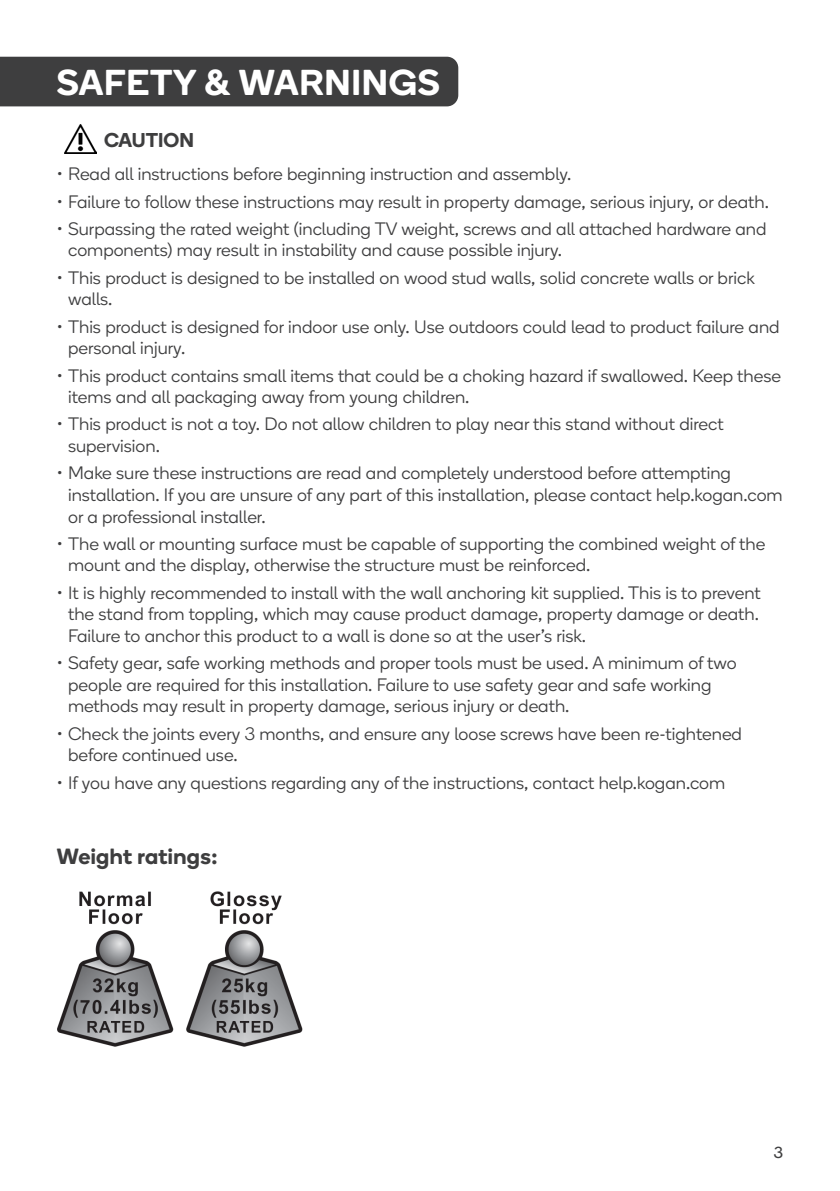
<style>
.page{position:relative;width:840px;height:1191px;background:#fff}
.page>*{position:absolute;margin:0;border:0;box-sizing:border-box;transform-origin:0 0}
.Strip_heading{font:600 36px "Boing";letter-spacing:.02em;color:#fff}
.Copy_-_Subheadings{font:600 22px "Boing";letter-spacing:.02em;color:#3e3e3f}
.Warning_-_Big_bold{font:600 20px "Boing";color:#3e3e3f}
.t1{font:300 18px/21.6px "Boing";color:#3e3e3f}
.t2{font:16px "Boing";color:#3e3e3f}
</style>
<div class="page">
<div style="left:0;top:57px;width:458px;height:49px;background:#3e3e3f"></div>
<img style="left:65px;top:125px;width:31px;height:28px">
<img style="left:57px;top:891px;width:246px;height:156px">
<p class="Strip_heading" style="left:57px;top:58px;width:384px">SAFETY &amp; WARNINGS</p>
<p class="Warning_-_Big_bold" style="left:104px;top:127px;width:91px">CAUTION</p>
<p class="t1" style="left:57px;top:163px;width:516px">• Read all instructions before beginning instruction and assembly.</p>
<p class="t1" style="left:57px;top:190px;width:713px">• Failure to follow these instructions may result in property damage, serious injury, or death.</p>
<p class="t1" style="left:68px;top:218px;width:699px;text-indent:-11px">• Surpassing the rated weight (including TV weight, screws and all attached hardware and components) may result in instability and cause possible injury.</p>
<p class="t1" style="left:68px;top:266px;width:687px;text-indent:-11px">• This product is designed to be installed on wood stud walls, solid concrete walls or brick walls.</p>
<p class="t1" style="left:68px;top:315px;width:712px;text-indent:-11px">• This product is designed for indoor use only. Use outdoors could lead to product failure and personal injury.</p>
<p class="t1" style="left:68px;top:364px;width:714px;text-indent:-11px">• This product contains small items that could be a choking hazard if swallowed. Keep these items and all packaging away from young children.</p>
<p class="t1" style="left:68px;top:413px;width:656px;text-indent:-11px">• This product is not a toy. Do not allow children to play near this stand without direct supervision.</p>
<p class="t1" style="left:68px;top:462px;width:715px;text-indent:-11px">• Make sure these instructions are read and completely understood before attempting installation. If you are unsure of any part of this installation, please contact help.kogan.com or a professional installer.</p>
<p class="t1" style="left:68px;top:532px;width:698px;text-indent:-11px">• The wall or mounting surface must be capable of supporting the combined weight of the mount and the display, otherwise the structure must be reinforced.</p>
<p class="t1" style="left:68px;top:581px;width:693px;text-align:justify;text-indent:-11px">• It is highly recommended to install with the wall anchoring kit supplied. This is to prevent the stand from toppling, which may cause product damage, property damage or death.<br>Failure to anchor this product to a wall is done so at the user’s risk.</p>
<p class="t1" style="left:68px;top:652px;width:669px;text-indent:-11px">• Safety gear, safe working methods and proper tools must be used. A minimum of two people are required for this installation. Failure to use safety gear and safe working methods may result in property damage, serious injury or death.</p>
<p class="t1" style="left:68px;top:722px;width:675px;text-indent:-11px">• Check the joints every 3 months, and ensure any loose screws have been re-tightened before continued use.</p>
<p class="t1" style="left:57px;top:771px;width:669px">• If you have any questions regarding any of the instructions, contact help.kogan.com</p>
<p class="Copy_-_Subheadings" style="left:57px;top:841px;width:162px">Weight ratings:</p>
<p class="t2" style="left:773px;top:1141px;width:11px">3</p>
</div>
